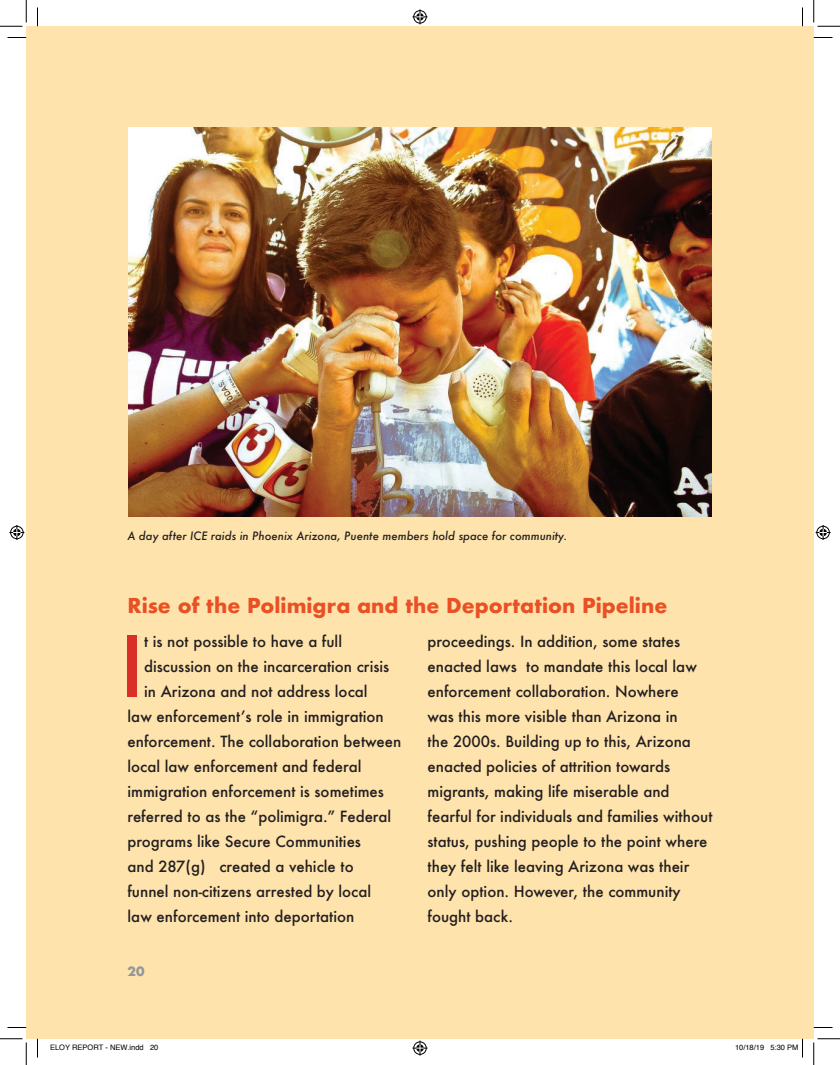
<style>
.page{position:relative;width:840px;height:1065px;background:#fff}
.page>*{position:absolute;margin:0;border:0;box-sizing:border-box;transform-origin:0 0}
.t1{font:500 81.38px "Futura";color:#da2f26}
.t2{font:700 20px "Futura";color:#e95024}
.t3{font:500 15px/25px "Futura";color:#231f20}
.t4{font:700 12.5px "Futura";color:#939598}
.t5{font:italic 500 11.25px "Futura";color:#231f20}
.t6{font:7.5px "Helvetica";color:#000}
</style>
<div class="page">
<div style="left:26px;top:26px;width:788px;height:1013px;background:#fee3ac"></div>
<img style="left:128px;top:128px;width:584px;height:389px">
<svg style="left:8px;top:37px;width:18px;height:1px"></svg>
<svg style="left:814px;top:37px;width:18px;height:1px"></svg>
<svg style="left:8px;top:1027px;width:18px;height:1px"></svg>
<svg style="left:814px;top:1027px;width:18px;height:1px"></svg>
<svg style="left:37px;top:8px;width:1px;height:18px"></svg>
<svg style="left:37px;top:1039px;width:1px;height:19px"></svg>
<svg style="left:802px;top:8px;width:1px;height:18px"></svg>
<svg style="left:0;top:0;width:27px;height:27px"></svg>
<svg style="left:0;top:1039px;width:27px;height:26px"></svg>
<svg style="left:814px;top:0;width:26px;height:27px"></svg>
<svg style="left:814px;top:1039px;width:26px;height:26px"></svg>
<svg style="left:412px;top:9px;width:16px;height:15px"></svg>
<svg style="left:412px;top:1041px;width:16px;height:15px"></svg>
<svg style="left:9px;top:525px;width:15px;height:15px"></svg>
<svg style="left:816px;top:525px;width:15px;height:15px"></svg>
<svg style="left:802px;top:1039px;width:1px;height:19px"></svg>
<p class="t5" style="left:128px;top:528px;width:441px">A day after ICE raids in Phoenix Arizona, Puente members hold space for community.</p>
<h2 class="t2" style="left:128px;top:591px;width:541px">Rise of the Polimigra and the Deportation Pipeline</h2>
<h1 class="t1" style="left:120px;top:611px;width:25px">I</h1>
<p class="t3" style="left:144px;top:628px;width:199px">t is not possible to have a full</p>
<p class="t3" style="left:428px;top:628px;width:286px">proceedings. In addition, some states enacted laws to mandate this local law enforcement collaboration. Nowhere<br>was this more visible than Arizona in<br>the 2000s. Building up to this, Arizona enacted policies of attrition towards migrants, making life miserable and fearful for individuals and families without status, pushing people to the point where they felt like leaving Arizona was their only option. However, the community fought back.</p>
<p class="t3" style="left:144px;top:653px;width:247px">discussion on the incarceration crisis</p>
<p class="t3" style="left:144px;top:678px;width:225px">in Arizona and not address local</p>
<p class="t3" style="left:128px;top:703px;width:258px">law enforcement’s role in immigration</p>
<p class="t3" style="left:128px;top:728px;width:275px">enforcement. The collaboration between</p>
<p class="t3" style="left:128px;top:753px;width:235px">local law enforcement and federal</p>
<p class="t3" style="left:128px;top:778px;width:258px">immigration enforcement is sometimes</p>
<p class="t3" style="left:128px;top:803px;width:265px">referred to as the “polimigra.” Federal</p>
<p class="t3" style="left:128px;top:828px;width:235px">programs like Secure Communities</p>
<p class="t3" style="left:128px;top:853px;width:228px">and 287(g) created a vehicle to</p>
<p class="t3" style="left:128px;top:878px;width:245px">funnel non-citizens arrested by local</p>
<p class="t3" style="left:128px;top:903px;width:228px">law enforcement into deportation</p>
<p class="t4" style="left:128px;top:962px;width:19px">20</p>
<p class="t6" style="left:50px;top:1042px;width:110px">ELOY REPORT - NEW.indd 20</p>
<p class="t6" style="left:735px;top:1042px;width:65px">10/18/19 5:30 PM</p>
</div>
